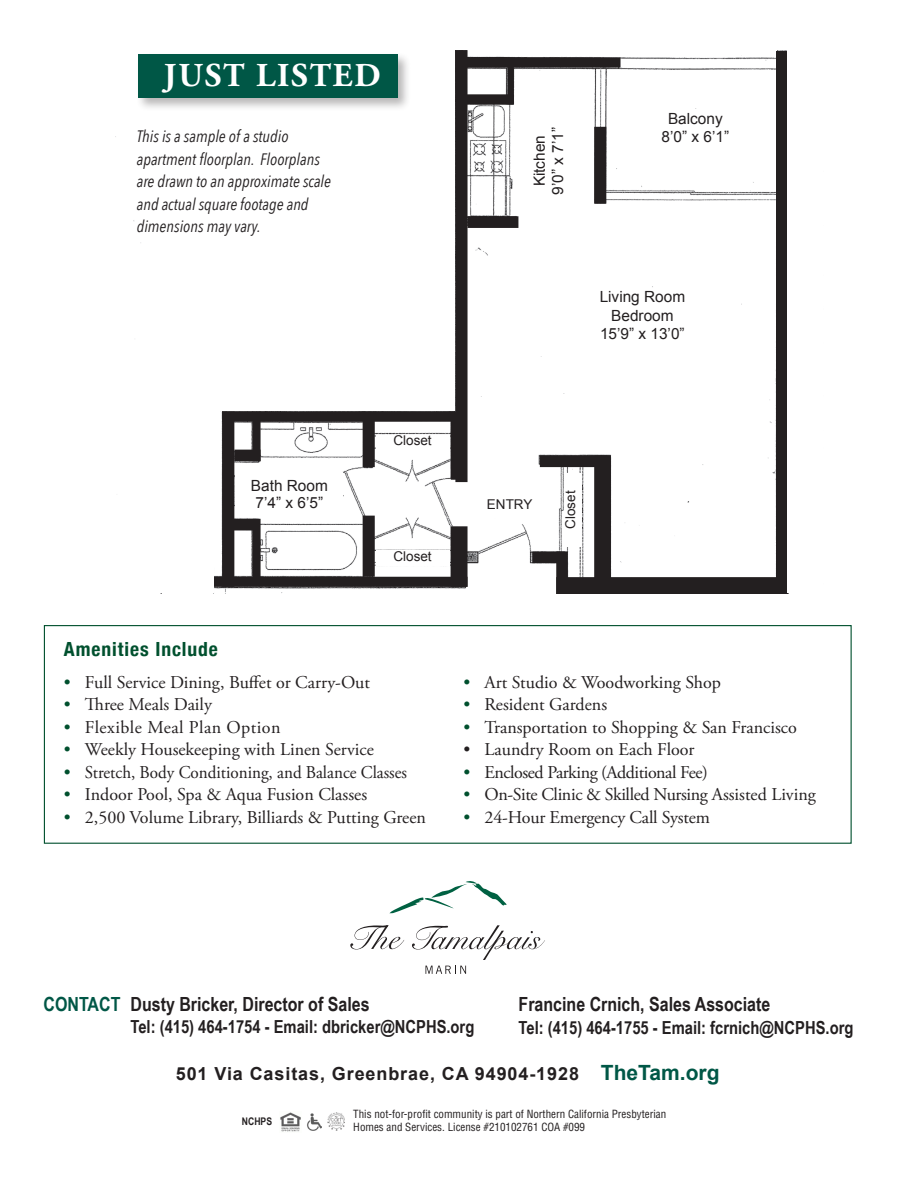
<style>
.page{position:relative;width:918px;height:1188px;background:#fff}
.page>*{position:absolute;margin:0;border:0;box-sizing:border-box;transform-origin:0 0}
.t1{font:700 33.3px "Adobe Garamond Pro";letter-spacing:.05em;color:#fff}
.t2{font:700 19.5px "Arial Narrow";color:#231f20}
.t3{font:700 condensed 19.5px "Helvetica Neue";letter-spacing:.05em;color:#00502e}
.t4{font:18px "Adobe Garamond Pro";color:#231f20}
.t5{font:700 18px "Arial Narrow";color:#231f20}
.t6{font:700 18px "Arial";letter-spacing:.05em;color:#231f20}
.t7{font:18px "Adobe Garamond Pro";color:#231f20;scale:.95 1}
.t8{font:18px "Adobe Garamond Pro";letter-spacing:-.02em;color:#231f20}
.t9{font:18px "Adobe Garamond Pro";letter-spacing:-.025em;color:#231f20}
.t10{font:18px "Adobe Garamond Pro";letter-spacing:.025em;color:#231f20}
.t11{font:italic 16.5px/22.5px "Avenir Next Condensed";color:#231f20}
.t12{font:15.45px/18.5px "Arial";color:#231f20;text-align:center}
.t13{font:13.5px "Arial";color:#231f20}
.t14{font:condensed 10.95px/13px "Helvetica";color:#231f20}
.t15{font:700 10.5px "Arial Narrow";color:#231f20}
.s1{color:#00502e}
.s2{color:#005746}
.s3{font-size:21px;color:#005746}
</style>
<div class="page">
<img style="left:115px;top:50px;width:672px;height:544px">
<div style="left:776px;top:51px;width:13px;height:531px;background:#231f20"></div>
<div style="left:459px;top:58px;width:161px;height:9px;background:#231f20"></div>
<div style="left:458px;top:57px;width:163px;height:11px;border:2px solid #231f20"></div>
<div style="left:456px;top:51px;width:11px;height:430px;background:#231f20"></div>
<div style="left:455px;top:50px;width:13px;height:432px;border:2px solid #231f20"></div>
<div style="left:223px;top:413px;width:234px;height:8px;background:#231f20"></div>
<div style="left:222px;top:412px;width:236px;height:10px;border:2px solid #231f20"></div>
<div style="left:223px;top:413px;width:10px;height:173px;background:#231f20"></div>
<div style="left:222px;top:412px;width:12px;height:175px;border:2px solid #231f20"></div>
<div style="left:452px;top:527px;width:15px;height:59px;background:#231f20"></div>
<div style="left:451px;top:526px;width:17px;height:61px;border:2px solid #231f20"></div>
<div style="left:212px;top:578px;width:255px;height:8px;background:#231f20"></div>
<div style="left:211px;top:577px;width:257px;height:10px;border:2px solid #231f20"></div>
<div style="left:364px;top:516px;width:10px;height:60px;background:#231f20"></div>
<div style="left:363px;top:516px;width:12px;height:61px;border:2px solid #231f20"></div>
<div style="left:364px;top:419px;width:10px;height:47px;background:#231f20"></div>
<div style="left:363px;top:419px;width:12px;height:48px;border:2px solid #231f20"></div>
<div style="left:595px;top:456px;width:15px;height:125px;background:#231f20"></div>
<div style="left:594px;top:455px;width:17px;height:127px;border:2px solid #231f20"></div>
<div style="left:452px;top:419px;width:10px;height:60px;background:#231f20"></div>
<div style="left:451px;top:419px;width:12px;height:61px;border:2px solid #231f20"></div>
<div style="left:557px;top:578px;width:231px;height:15px;background:#231f20"></div>
<div style="left:556px;top:577px;width:233px;height:17px;border:2px solid #231f20"></div>
<div style="left:541px;top:456px;width:65px;height:10px;background:#231f20"></div>
<div style="left:540px;top:455px;width:67px;height:12px;border:2px solid #231f20"></div>
<div style="left:557px;top:552px;width:10px;height:41px;background:#231f20"></div>
<div style="left:556px;top:552px;width:12px;height:42px;border:2px solid #231f20"></div>
<div style="left:253px;top:420px;width:7px;height:40px;background:#231f20"></div>
<div style="left:253px;top:419px;width:8px;height:42px;border:2px solid #231f20"></div>
<div style="left:253px;top:520px;width:7px;height:61px;background:#231f20"></div>
<div style="left:253px;top:519px;width:8px;height:63px;border:2px solid #231f20"></div>
<div style="left:235px;top:450px;width:25px;height:10px;background:#231f20"></div>
<div style="left:234px;top:450px;width:27px;height:11px;border:2px solid #231f20"></div>
<div style="left:231px;top:520px;width:25px;height:10px;background:#231f20"></div>
<div style="left:230px;top:519px;width:27px;height:11px;border:2px solid #231f20"></div>
<div style="left:595px;top:128px;width:10px;height:75px;background:#231f20"></div>
<div style="left:594px;top:127px;width:12px;height:77px;border:2px solid #231f20"></div>
<div style="left:468px;top:217px;width:50px;height:10px;background:#231f20"></div>
<div style="left:468px;top:216px;width:50px;height:12px;border:2px solid #231f20"></div>
<div style="left:464px;top:95px;width:49px;height:9px;background:#231f20"></div>
<div style="left:463px;top:94px;width:51px;height:10px;border:2px solid #231f20"></div>
<div style="left:508px;top:62px;width:6px;height:42px;border:2px solid #231f20"></div>
<div style="left:533px;top:552px;width:31px;height:10px;background:#231f20"></div>
<div style="left:532px;top:552px;width:33px;height:11px;border:2px solid #231f20"></div>
<div style="left:788px;top:38px;width:24px;height:555px;background:#fff"></div>
<div style="left:155px;top:26px;width:300px;height:385px;background:#fff"></div>
<div style="left:148px;top:26px;width:66px;height:567px;background:#fff"></div>
<div style="left:551px;top:291px;width:156px;height:93px;background:#fff"></div>
<div style="left:621px;top:112px;width:149px;height:44px;background:#fff"></div>
<div style="left:534px;top:86px;width:49px;height:149px;background:#fff"></div>
<div style="left:136px;top:52px;width:276px;height:59px;background:#231f20;opacity:.33"></div>
<div style="left:138px;top:54px;width:260px;height:44px;background:#005746"></div>
<div style="left:44px;top:625px;width:808px;height:219px;border:1px solid #00502e"></div>
<svg style="left:425px;top:966px;width:41px;height:8px"></svg>
<svg style="left:390px;top:881px;width:117px;height:32px"></svg>
<svg style="left:412px;top:925px;width:133px;height:35px"></svg>
<svg style="left:350px;top:925px;width:54px;height:24px"></svg>
<img style="left:280px;top:1112px;width:21px;height:20px">
<img style="left:307px;top:1114px;width:15px;height:17px">
<img style="left:327px;top:1112px;width:18px;height:19px">
<div style="left:376px;top:435px;width:73px;height:16px;background:#fff"></div>
<div style="left:376px;top:551px;width:73px;height:15px;background:#fff"></div>
<div style="left:235px;top:472px;width:108px;height:38px;background:#fff"></div>
<div style="left:565px;top:473px;width:17px;height:74px;background:#fff"></div>
<div style="left:473px;top:500px;width:73px;height:18px;background:#fff"></div>
<p class="t1" style="left:164px;top:56px;width:218px">JUST LISTED</p>
<p class="t11" style="left:137px;top:125px;width:196px">This is a sample of a studio apartment floorplan. Floorplans are drawn to an approximate scale and actual square footage and dimensions may vary.</p>
<p class="t12" style="left:530px;top:195px;width:69px;rotate:-90deg">Kitchen<br>9’0” x 7’1”</p>
<p class="t12" style="left:662px;top:109px;width:69px">Balcony<br>8’0” x 6’1”</p>
<p class="t12" style="left:600px;top:288px;width:87px">Living Room</p>
<p class="t12" style="left:600px;top:306px;width:86px">Bedroom<br>15’9” x 13’0”</p>
<p class="t13" style="left:393px;top:432px;width:40px">Closet</p>
<p class="t12" style="left:251px;top:478px;width:78px;line-height:16.5px">Bath Room<br>7’4” x 6’5”</p>
<p class="t13" style="left:562px;top:529px;width:40px;rotate:-90deg">Closet</p>
<p class="t13" style="left:487px;top:496px;width:47px">ENTRY</p>
<p class="t13" style="left:393px;top:547px;width:40px">Closet</p>
<p class="t3" style="left:64px;top:633px;width:156px">Amenities Include</p>
<p class="t4" style="left:64px;top:671px;width:308px"><span class="s1">•</span> Full Service Dining, Buffet or Carry-Out</p>
<p class="t4" style="left:64px;top:694px;width:150px"><span class="s1">•</span> Three Meals Daily</p>
<p class="t10" style="left:64px;top:716px;width:218px"><span class="s1">•</span> Flexible Meal Plan Option</p>
<p class="t4" style="left:64px;top:739px;width:312px"><span class="s1">•</span> Weekly Housekeeping with Linen Service</p>
<p class="t7" style="left:64px;top:761px;width:363px"><span class="s1">•</span> Stretch, Body Conditioning, and Balance Classes</p>
<p class="t4" style="left:64px;top:784px;width:305px"><span class="s1">•</span> Indoor Pool, Spa &amp; Aqua Fusion Classes</p>
<p class="t4" style="left:64px;top:806px;width:364px"><span class="s1">•</span> 2,500 Volume Library, Billiards &amp; Putting Green</p>
<p class="t4" style="left:464px;top:671px;width:259px"><span class="s1">•</span> Art Studio &amp; Woodworking Shop</p>
<p class="t4" style="left:464px;top:694px;width:145px"><span class="s1">•</span> Resident Gardens</p>
<p class="t4" style="left:464px;top:716px;width:335px"><span class="s1">•</span> Transportation to Shopping &amp; San Francisco</p>
<p class="t4" style="left:464px;top:739px;width:233px">• Laundry Room on Each Floor</p>
<p class="t9" style="left:464px;top:761px;width:246px"><span class="s1">•</span> Enclosed Parking (Additional Fee)</p>
<p class="t8" style="left:464px;top:784px;width:354px"><span class="s1">•</span> On-Site Clinic &amp; Skilled Nursing Assisted Living</p>
<p class="t4" style="left:464px;top:806px;width:248px"><span class="s1">•</span> 24-Hour Emergency Call System</p>
<p class="t2" style="left:44px;top:989px;width:328px"><span class="s2">CONTACT</span> Dusty Bricker, Director of Sales</p>
<p class="t5" style="left:131px;top:1013px;width:345px">Tel: (415) 464-1754 - Email: dbricker@NCPHS.org</p>
<p class="t2" style="left:519px;top:989px;width:253px">Francine Crnich, Sales Associate</p>
<p class="t5" style="left:519px;top:1014px;width:336px">Tel: (415) 464-1755 - Email: fcrnich@NCPHS.org</p>
<p class="t6" style="left:176px;top:1062px;width:545px">501 Via Casitas, Greenbrae, CA 94904-1928 <span class="s3">TheTam.org</span></p>
<p class="t15" style="left:242px;top:1114px;width:32px">NCHPS</p>
<p class="t14" style="left:353px;top:1108px;width:314px">This not-for-profit community is part of Northern California Presbyterian<br>Homes and Services. License #210102761 COA #099</p>
</div>
